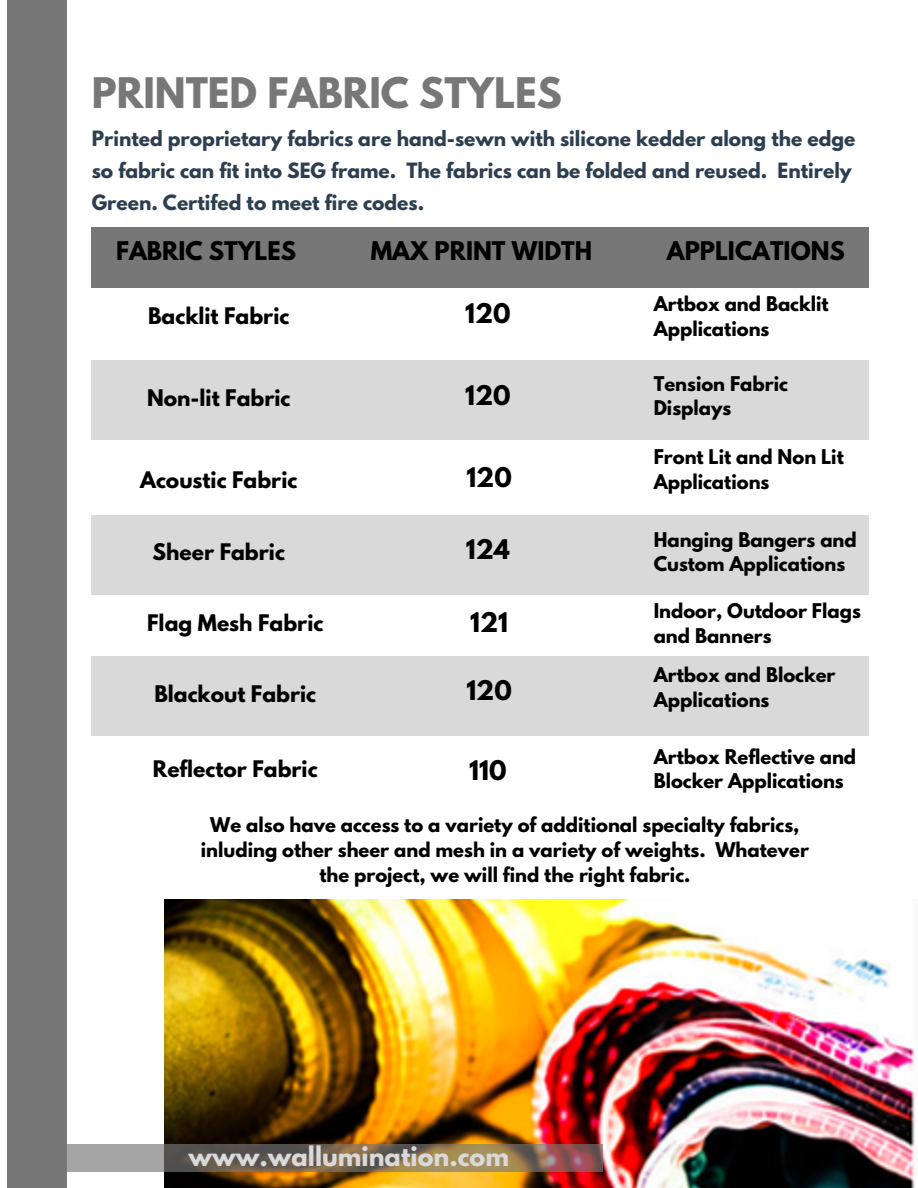
<style>
.page{position:relative;width:918px;height:1188px;background:#fff}
.page>*{position:absolute;margin:0;border:0;box-sizing:border-box;transform-origin:0 0}
.t1{font:700 37.35px "League Spartan";color:#777}
.t2{font:700 24px "League Spartan";color:#000}
.t3{font:700 24px "League Spartan";color:#d9d9d9}
.t4{font:700 22.8px "League Spartan";color:#000}
.t5{font:700 20.25px "League Spartan";color:#000}
.t6{font:700 18.6px/31.8px "League Spartan";color:#2c3e50}
.t7{font:700 18px/24.8px "League Spartan";color:#000}
</style>
<div class="page">
<img style="left:164px;top:899px;width:751px;height:289px">
<div style="left:7px;top:0;width:60px;height:1188px;background:#777"></div>
<div style="left:92px;top:227px;width:777px;height:61px;background:#777"></div>
<div style="left:92px;top:360px;width:777px;height:80px;background:#d9d9d9"></div>
<div style="left:92px;top:515px;width:777px;height:80px;background:#d9d9d9"></div>
<div style="left:92px;top:656px;width:777px;height:80px;background:#d9d9d9"></div>
<svg style="left:67px;top:1144px;width:536px;height:27px;background:#827161"></svg>
<h1 class="t1" style="left:92px;top:75px;width:472px">PRINTED FABRIC STYLES</h1>
<p class="t6" style="left:92px;top:125px;width:765px">Printed proprietary fabrics are hand-sewn with silicone kedder along the edge so fabric can fit into SEG frame. The fabrics can be folded and reused. Entirely<br>Green. Certifed to meet fire codes.</p>
<p class="t4" style="left:116px;top:239px;width:181px">FABRIC STYLES</p>
<p class="t4" style="left:371px;top:239px;width:223px">MAX PRINT WIDTH</p>
<p class="t4" style="left:667px;top:239px;width:179px">APPLICATIONS</p>
<p class="t5" style="left:148px;top:306px;width:143px">Backlit Fabric</p>
<h2 class="t2" style="left:465px;top:302px;width:47px">120</h2>
<p class="t7" style="left:654px;top:294px;width:176px">Artbox and Backlit<br>Applications</p>
<p class="t5" style="left:147px;top:387px;width:145px">Non-lit Fabric</p>
<h2 class="t2" style="left:465px;top:383px;width:47px">120</h2>
<p class="t7" style="left:654px;top:373px;width:136px">Tension Fabric<br>Displays</p>
<p class="t5" style="left:140px;top:470px;width:159px">Acoustic Fabric</p>
<p class="t5" style="left:153px;top:542px;width:134px">Sheer Fabric</p>
<p class="t5" style="left:147px;top:612px;width:178px">Flag Mesh Fabric</p>
<h2 class="t2" style="left:466px;top:465px;width:47px">120</h2>
<h2 class="t2" style="left:466px;top:537px;width:45px">124</h2>
<h2 class="t2" style="left:470px;top:610px;width:39px">121</h2>
<p class="t7" style="left:654px;top:447px;width:192px">Front Lit and Non Lit<br>Applications</p>
<p class="t7" style="left:654px;top:529px;width:205px">Hanging Bangers and<br>Custom Applications</p>
<p class="t7" style="left:654px;top:601px;width:209px">Indoor, Outdoor Flags and Banners</p>
<p class="t5" style="left:154px;top:683px;width:163px">Blackout Fabric</p>
<h2 class="t2" style="left:466px;top:679px;width:47px">120</h2>
<p class="t7" style="left:654px;top:665px;width:183px">Artbox and Blocker<br>Applications</p>
<p class="t5" style="left:153px;top:758px;width:166px">Reflector Fabric</p>
<h2 class="t2" style="left:469px;top:758px;width:39px">110</h2>
<p class="t7" style="left:654px;top:746px;width:204px">Artbox Reflective and<br>Blocker Applications</p>
<p class="t7" style="left:201px;top:815px;width:610px;text-align:center">We also have access to a variety of additional specialty fabrics, inluding other sheer and mesh in a variety of weights. Whatever the project, we will find the right fabric.</p>
<h2 class="t3" style="left:189px;top:1145px;width:322px">www.wallumination.com</h2>
</div>
